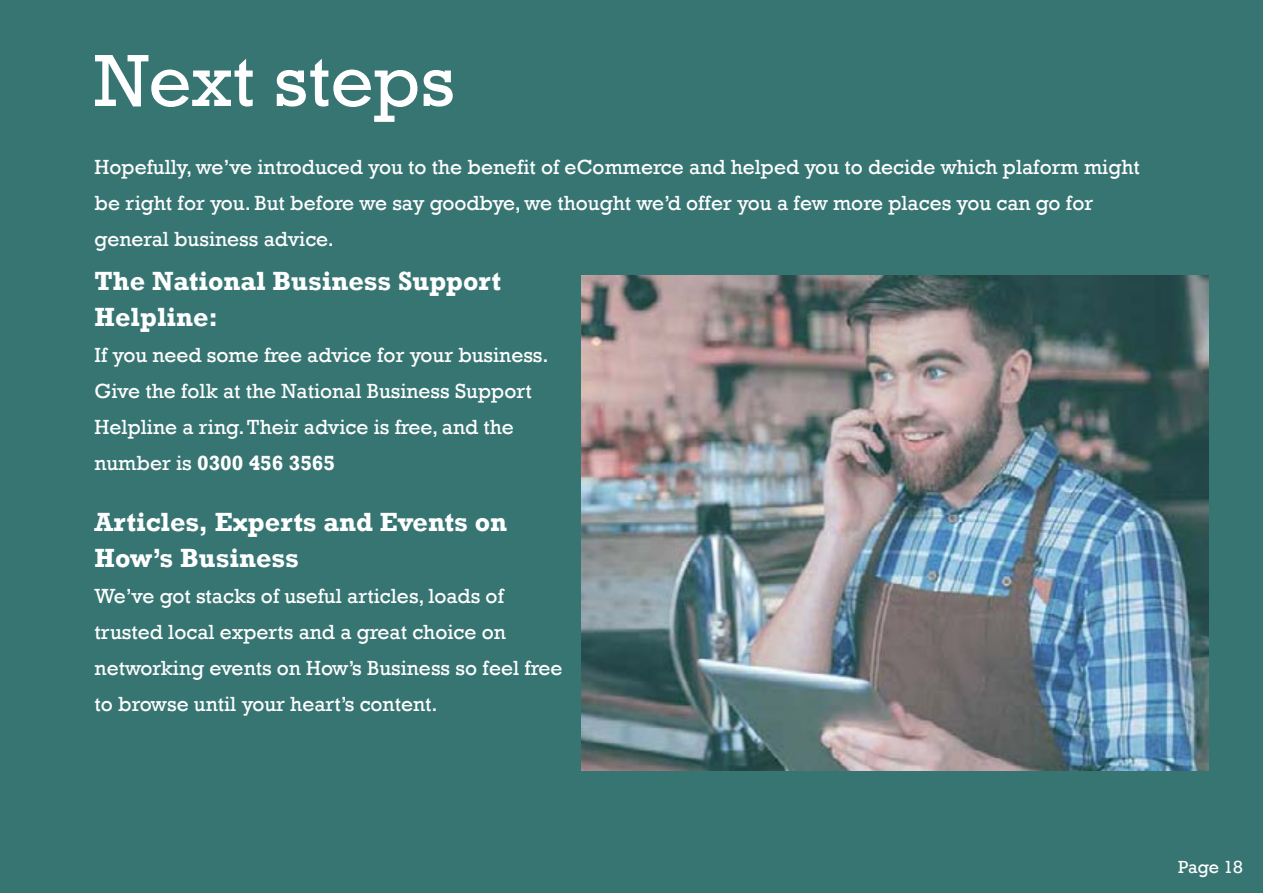
<style>
.page{position:relative;width:1263px;height:893px;background:#fff}
.page>*{position:absolute;margin:0;border:0;box-sizing:border-box;transform-origin:0 0}
.t1{font:75px "Rockwell";color:#fff}
.t2{font:700 27px/36px "Rockwell";color:#fff}
.t3{font:21px/36px "Rockwell";color:#fff}
.t4{font:18px "Rockwell";letter-spacing:-.01em;color:#fff}
.s1{font-weight:700}
</style>
<div class="page">
<div style="left:0;top:0;width:1263px;height:856px;background:#377573"></div>
<img style="left:582px;top:276px;width:627px;height:494px">
<div style="left:0;top:834px;width:1159px;height:59px;background:#377573"></div>
<div style="left:1158px;top:845px;width:105px;height:48px;background:#377573"></div>
<h1 class="t1" style="left:95px;top:37px;width:362px">Next steps</h1>
<p class="t3" style="left:95px;top:150px;width:1047px">Hopefully, we’ve introduced you to the benefit of eCommerce and helped you to decide which plaform might be right for you. But before we say goodbye, we thought we’d offer you a few more places you can go for general business advice.</p>
<p class="t2" style="left:95px;top:263px;width:408px">The National Business Support<br>Helpline:</p>
<p class="t3" style="left:95px;top:338px;width:456px">If you need some free advice for your business.<br>Give the folk at the National Business Support Helpline a ring. Their advice is free, and the number is <span class="s1">0300 456 3565</span></p>
<p class="t2" style="left:95px;top:504px;width:414px">Articles, Experts and Events on<br>How’s Business</p>
<p class="t3" style="left:95px;top:579px;width:469px">We’ve got stacks of useful articles, loads of trusted local experts and a great choice on networking events on How’s Business so feel free to browse until your heart’s content.</p>
<p class="t4" style="left:1178px;top:856px;width:66px">Page 18</p>
</div>
